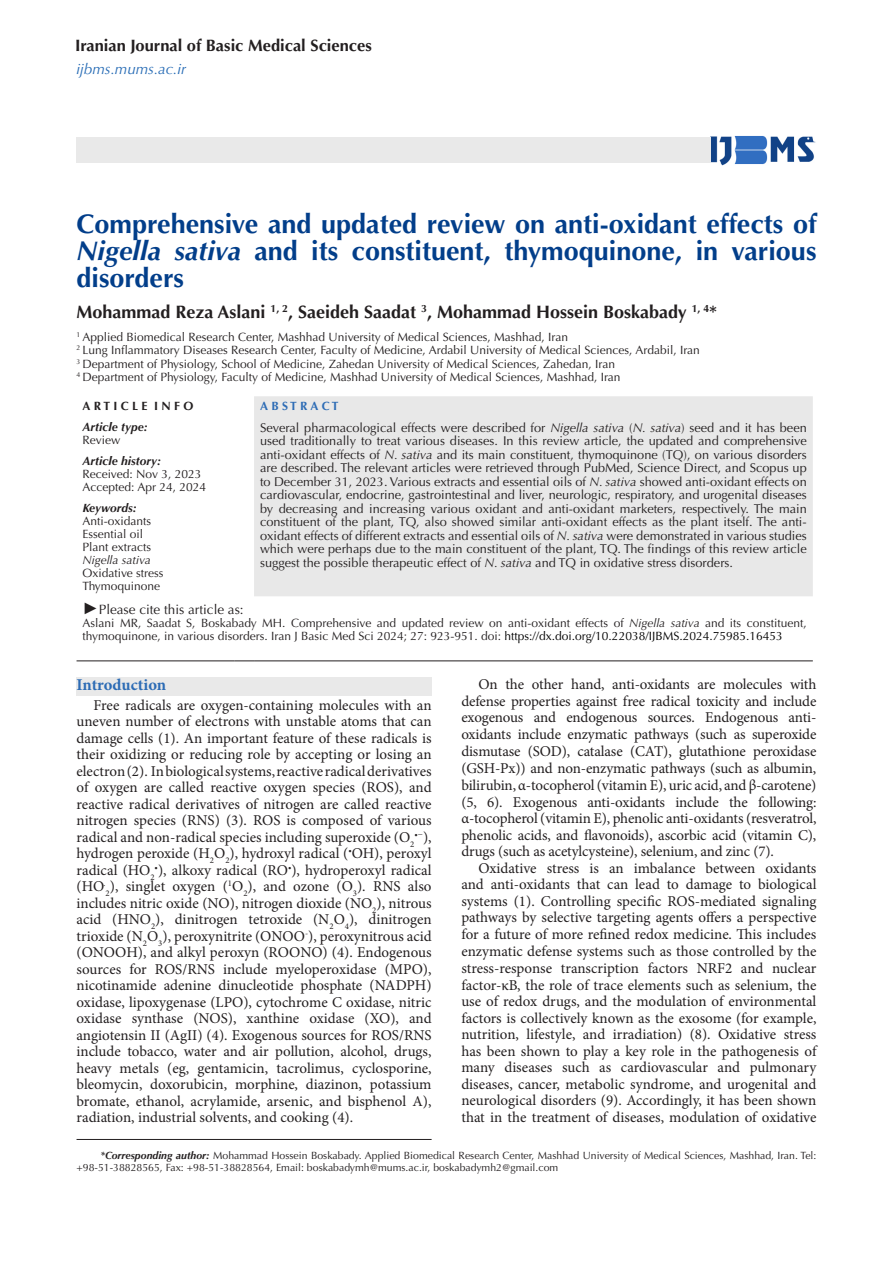
<style>
.page{position:relative;width:893px;height:1263px;background:#fff}
.page>*{position:absolute;margin:0;border:0;box-sizing:border-box;transform-origin:0 0}
.t1{font:700 27px/27px "Optima LT Std";color:#023e8a;text-align:justify}
.t2{font:700 18px "Optima LT Std";color:#231f20}
.t3{font:700 16.5px "Optima LT Std";color:#231f20}
.t4{font:700 16.5px "Minion Pro";letter-spacing:-.005em;color:#2d6cb5}
.t5{font:15px/16.5px "Minion Pro";letter-spacing:-.005em;color:#231f20;text-align:justify}
.t6{font:italic 15px "Optima LT Std";color:#296db6}
.t7{font:13.5px "Optima LT Std";color:#231f20}
.t8{font:12.75px/13.5px "Optima LT Std";color:#231f20;text-align:justify}
.Body_Text{font:12px/13px "Optima LT Std";color:#231f20}
.t9{font:italic 700 12px "Optima LT Std";color:#231f20}
.Body_Text-2{font:italic 12px "Optima LT Std";color:#231f20}
.t10{font:700 12px "Optima LT Std";color:#231f20}
.t11{font:700 12px "Optima LT Std";color:#2d6cb5}
.t12{font:10.5px/12.6px "Optima LT Std";color:#231f20}
.t13{font:8.7px "Minion Pro";color:#231f20}
.s1{font-style:italic}
.s2{font-family:"Times New Roman";font-style:italic;font-size:16.5px}
.s3{color:#000}
.s4{font-size:15px}
.s5{font-weight:700;font-style:italic}
</style>
<div class="page">
<hr style="left:77px;top:1139px;width:355px;height:1px;background:#231f20">
<div style="left:254px;top:396px;width:559px;height:200px;background:#e8e8e8"></div>
<hr style="left:77px;top:660px;width:158px;height:1px;background:#231f20">
<svg style="left:235px;top:660px;width:19px;height:1px"></svg>
<hr style="left:254px;top:660px;width:559px;height:1px;background:#231f20">
<div style="left:77px;top:677px;width:355px;height:18px;background:#e9e9e9"></div>
<img style="left:710px;top:136px;width:106px;height:30px">
<div style="left:77px;top:137px;width:634px;height:26px;background:#e9e9e9"></div>
<p class="t3" style="left:75px;top:36px;width:298px">Iranian Journal of Basic Medical Sciences</p>
<p class="t6" style="left:77px;top:61px;width:111px">ijbms.mums.ac.ir</p>
<p class="t1" style="left:77px;top:211px;width:741px">Comprehensive and updated review on anti-oxidant effects of <span class="s1">Nigella sativa</span> and its constituent, thymoquinone, in various disorders</p>
<p class="t2" style="left:77px;top:302px;width:642px">Mohammad Reza Aslani <sup>1,</sup> <sup>2</sup>, Saeideh Saadat <sup>3</sup>, Mohammad Hossein Boskabady <sup>1,</sup> <sup>4</sup>*</p>
<p class="Body_Text" style="left:77px;top:330px;width:493px"><sup>1</sup> Applied Biomedical Research Center, Mashhad University of Medical Sciences, Mashhad, Iran</p>
<p class="Body_Text" style="left:77px;top:344px;width:625px"><sup>2</sup> Lung Inflammatory Diseases Research Center, Faculty of Medicine, Ardabil University of Medical Sciences, Ardabil, Iran</p>
<p class="Body_Text" style="left:77px;top:357px;width:540px"><sup>3</sup> Department of Physiology, School of Medicine, Zahedan University of Medical Sciences, Zahedan, Iran</p>
<p class="Body_Text" style="left:77px;top:371px;width:545px"><sup>4</sup> Department of Physiology, Faculty of Medicine, Mashhad University of Medical Sciences, Mashhad, Iran</p>
<p class="t10" style="left:83px;top:399px;width:112px">A R T I C L E I N F O</p>
<p class="t11" style="left:260px;top:399px;width:80px">A B S T R A C T</p>
<p class="t9" style="left:83px;top:420px;width:67px">Article type:</p>
<p class="Body_Text" style="left:83px;top:434px;width:40px">Review</p>
<p class="t8" style="left:260px;top:421px;width:548px">Several pharmacological effects were described for <span class="s1">Nigella sativa</span> (<span class="s1">N. sativa</span>) seed and it has been used traditionally to treat various diseases. In this review article, the updated and comprehensive anti-oxidant effects of <span class="s1">N. sativa</span> and its main constituent, thymoquinone (TQ), on various disorders are described. The relevant articles were retrieved through PubMed, Science Direct, and Scopus up to December 31, 2023. Various extracts and essential oils of <span class="s1">N. sativa</span> showed anti-oxidant effects on cardiovascular, endocrine, gastrointestinal and liver, neurologic, respiratory, and urogenital diseases by decreasing and increasing various oxidant and anti-oxidant marketers, respectively. The main constituent of the plant, TQ, also showed similar anti-oxidant effects as the plant itself. The anti&shy;oxidant effects of different extracts and essential oils of <span class="s1">N. sativa</span> were demonstrated in various studies which were perhaps due to the main constituent of the plant, TQ. The findings of this review article suggest the possible therapeutic effect of <span class="s1">N. sativa</span> and TQ in oxidative stress disorders.</p>
<p class="t9" style="left:83px;top:454px;width:80px">Article history:</p>
<p class="Body_Text" style="left:83px;top:468px;width:120px">Received: Nov 3, 2023</p>
<p class="Body_Text" style="left:83px;top:481px;width:125px">Accepted: Apr 24, 2024</p>
<p class="t9" style="left:83px;top:501px;width:56px">Keywords:</p>
<p class="Body_Text" style="left:83px;top:515px;width:70px">Anti-oxidants</p>
<p class="Body_Text" style="left:83px;top:528px;width:62px">Essential oil</p>
<p class="Body_Text" style="left:83px;top:541px;width:70px">Plant extracts</p>
<p class="Body_Text-2" style="left:83px;top:553px;width:70px">Nigella sativa</p>
<p class="Body_Text" style="left:83px;top:567px;width:82px">Oxidative stress</p>
<p class="Body_Text" style="left:83px;top:580px;width:79px">Thymoquinone</p>
<p class="t7" style="left:83px;top:601px;width:163px"><span class="s2">►</span>Please cite this article as:</p>
<p class="Body_Text" style="left:83px;top:616px;width:726px">Aslani MR, Saadat S, Boskabady MH. Comprehensive and updated review on anti-oxidant effects of <span class="s1">Nigella sativa</span> and its constituent, thymoquinone, in various disorders. Iran J Basic Med Sci 2024; 27: 923-951. doi: <span class="s3">https://dx.doi.org/10.22038/IJBMS.2024.75985.16453</span></p>
<p class="t4" style="left:77px;top:673px;width:91px">Introduction</p>
<p class="t5" style="left:77px;top:697px;width:357px;text-indent:17px">Free radicals are oxygen-containing molecules with an uneven number of electrons with unstable atoms that can damage cells (1). An important feature of these radicals is their oxidizing or reducing role by accepting or losing an electron (2). In biological systems, reactive radical derivatives of oxygen are called reactive oxygen species (ROS), and reactive radical derivatives of nitrogen are called reactive nitrogen species (RNS) (3). ROS is composed of various radical and non-radical species including superoxide (O<sub>2</sub></p>
<p class="t5" style="left:461px;top:676px;width:357px;text-indent:17px">On the other hand, anti-oxidants are molecules with defense properties against free radical toxicity and include exogenous and endogenous sources. Endogenous anti&shy;oxidants include enzymatic pathways (such as superoxide dismutase (SOD), catalase (CAT), glutathione peroxidase (GSH-Px)) and non-enzymatic pathways (such as albumin, bilirubin, α-tocopherol (vitamin E), uric acid, and β-carotene) (5, 6). Exogenous anti-oxidants include the following: α-tocopherol (vitamin E), phenolic anti-oxidants (resveratrol, phenolic acids, and flavonoids), ascorbic acid (vitamin C), drugs (such as acetylcysteine), selenium, and zinc (7).</p>
<p class="t5" style="left:461px;top:860px;width:357px;text-indent:17px">Oxidative stress is an imbalance between oxidants and anti-oxidants that can lead to damage to biological systems (1). Controlling specific ROS-mediated signaling pathways by selective targeting agents offers a perspective for a future of more refined redox medicine. This includes enzymatic defense systems such as those controlled by the stress-response transcription factors NRF2 and nuclear factor-κB, the role of trace elements such as selenium, the use of redox drugs, and the modulation of environmental factors is collectively known as the exosome (for example, nutrition, lifestyle, and irradiation) (8). Oxidative stress has been shown to play a key role in the pathogenesis of many diseases such as cardiovascular and pulmonary diseases, cancer, metabolic syndrome, and urogenital and neurological disorders (9). Accordingly, it has been shown that in the treatment of diseases, modulation of oxidative</p>
<p class="t13" style="left:414px;top:828px;width:19px">•−<span class="s4">),</span></p>
<p class="t5" style="left:77px;top:845px;width:357px">hydrogen peroxide (H<sub>2</sub>O<sub>2</sub>), hydroxyl radical (<sup>•</sup>OH), peroxyl radical (HO<sub>2</sub><sup>•</sup>), alkoxy radical (RO<sup>•</sup>), hydroperoxyl radical (HO<sup>.</sup><sub>2</sub>), singlet oxygen (<sup>1</sup>O<sub>2</sub>), and ozone (O<sub>3</sub>). RNS also includes nitric oxide (NO), nitrogen dioxide (NO<sub>2</sub>), nitrous acid (HNO<sub>2</sub>), dinitrogen tetroxide (N<sub>2</sub>O<sub>4</sub>), dinitrogen trioxide (N<sub>2</sub>O<sub>3</sub>), peroxynitrite (ONOO<sup>-</sup>), peroxynitrous acid (ONOOH), and alkyl peroxyn (ROONO) (4). Endogenous sources for ROS/RNS include myeloperoxidase (MPO), nicotinamide adenine dinucleotide phosphate (NADPH) oxidase, lipoxygenase (LPO), cytochrome C oxidase, nitric oxidase synthase (NOS), xanthine oxidase (XO), and angiotensin II (AgII) (4). Exogenous sources for ROS/RNS include tobacco, water and air pollution, alcohol, drugs, heavy metals (eg, gentamicin, tacrolimus, cyclosporine, bleomycin, doxorubicin, morphine, diazinon, potassium bromate, ethanol, acrylamide, arsenic, and bisphenol A), radiation, industrial solvents, and cooking (4).</p>
<p class="t12" style="left:77px;top:1149px;width:741px;text-indent:24px"><span class="s5">*Corresponding author:</span> Mohammad Hossein Boskabady. Applied Biomedical Research Center, Mashhad University of Medical Sciences, Mashhad, Iran. Tel: +98-51-38828565, Fax: +98-51-38828564, Email: boskabadymh@mums.ac.ir, boskabadymh2@gmail.com</p>
</div>
